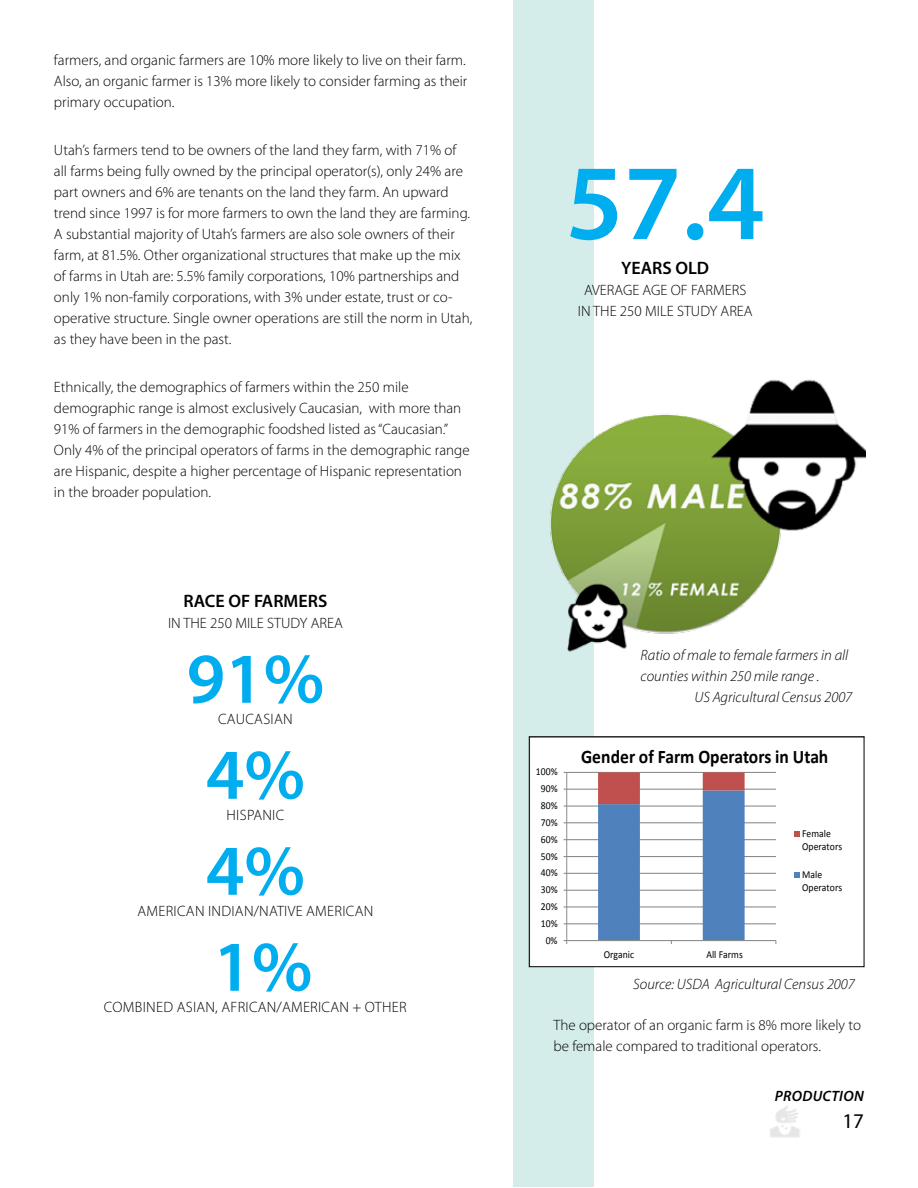
<style>
.page{position:relative;width:918px;height:1188px;background:#fff}
.page>*{position:absolute;margin:0;border:0;box-sizing:border-box;transform-origin:0 0}
.t1{font:600 108px "Myriad Pro";color:#00aeef}
.t2{font:600 72px "Myriad Pro";color:#00aeef}
.t3{font:21px "Myriad Pro";color:#000}
.t4{font:700 19.2px "Calibri";color:#000;scale:.91 1}
.t5{font:600 18px "Myriad Pro";color:#000}
.t6{font:300 15px/21px "Myriad Pro";color:#000}
.t7{font:italic 300 15px/21px "Myriad Pro";color:#000}
.t8{font:italic 600 15px "Myriad Pro";letter-spacing:.02em;color:#000}
.t9{font:10.65px/13px "Calibri";color:#000;scale:.91 1}
</style>
<div class="page">
<div style="left:513px;top:0;width:81px;height:1187px;background:#d1ebe8"></div>
<img style="left:550px;top:379px;width:316px;height:273px">
<svg style="left:531px;top:739px;width:269px;height:226px"></svg>
<div style="left:529px;top:737px;width:335px;height:230px;border:1px solid #000101"></div>
<img style="left:770px;top:1106px;width:30px;height:31px">
<p class="t6" style="left:54px;top:50px;width:415px;text-align:justify">farmers, and organic farmers are 10% more likely to live on their farm.<br>Also, an organic farmer is 13% more likely to consider farming as their primary occupation.</p>
<p class="t6" style="left:54px;top:140px;width:420px">Utah’s farmers tend to be owners of the land they farm, with 71% of all farms being fully owned by the principal operator(s), only 24% are part owners and 6% are tenants on the land they farm. An upward trend since 1997 is for more farmers to own the land they are farming.<br>A substantial majority of Utah’s farmers are also sole owners of their farm, at 81.5%. Other organizational structures that make up the mix of farms in Utah are: 5.5% family corporations, 10% partnerships and only 1% non-family corporations, with 3% under estate, trust or co&shy;operative structure. Single owner operations are still the norm in Utah, as they have been in the past.</p>
<p class="t6" style="left:54px;top:377px;width:417px">Ethnically, the demographics of farmers within the 250 mile demographic range is almost exclusively Caucasian, with more than 91% of farmers in the demographic foodshed listed as “Caucasian.” Only 4% of the principal operators of farms in the demographic range are Hispanic, despite a higher percentage of Hispanic representation in the broader population.</p>
<p class="t5" style="left:183px;top:589px;width:145px">RACE OF FARMERS</p>
<p class="t6" style="left:168px;top:612px;width:176px">IN THE 250 MILE STUDY AREA</p>
<h2 class="t2" style="left:187px;top:633px;width:139px">91%</h2>
<p class="t6" style="left:218px;top:708px;width:18px">Caucasian</p>
<h2 class="t2" style="left:206px;top:729px;width:101px">4%</h2>
<p class="t6" style="left:227px;top:804px;width:18px">Hispanic</p>
<h2 class="t2" style="left:206px;top:825px;width:101px">4%</h2>
<p class="t6" style="left:137px;top:900px;width:18px">American</p>
<p class="t6" style="left:208px;top:900px;width:13px">Indian</p>
<p class="t6" style="left:254px;top:900px;width:23px">/Native</p>
<p class="t6" style="left:306px;top:900px;width:18px">American</p>
<h2 class="t2" style="left:213px;top:921px;width:101px">1%</h2>
<p class="t6" style="left:104px;top:996px;width:19px">Combined</p>
<p class="t6" style="left:177px;top:996px;width:17px">Asian</p>
<p class="t6" style="left:215px;top:996px;width:24px">, African</p>
<p class="t6" style="left:277px;top:996px;width:24px">/American</p>
<p class="t6" style="left:353px;top:996px;width:32px">+ Other</p>
<h1 class="t1" style="left:566px;top:134px;width:201px">57.4</h1>
<p class="t5" style="left:621px;top:256px;width:89px">YEARS OLD</p>
<p class="t6" style="left:578px;top:279px;width:176px;text-align:center">AVERAGE AGE OF FARMERS<br>IN THE 250 MILE STUDY AREA</p>
<p class="t9" style="left:536px;top:765px;width:25px">100%</p>
<p class="t9" style="left:541px;top:782px;width:20px">90%</p>
<p class="t9" style="left:541px;top:799px;width:20px">80%</p>
<p class="t9" style="left:541px;top:816px;width:20px">70%</p>
<p class="t9" style="left:541px;top:833px;width:20px">60%</p>
<p class="t9" style="left:541px;top:850px;width:20px">50%</p>
<p class="t9" style="left:541px;top:866px;width:20px">40%</p>
<p class="t9" style="left:541px;top:883px;width:20px">30%</p>
<p class="t9" style="left:541px;top:900px;width:20px">20%</p>
<p class="t9" style="left:541px;top:917px;width:20px">10%</p>
<p class="t9" style="left:546px;top:934px;width:15px">0%</p>
<p class="t7" style="left:641px;top:644px;width:209px">Ratio of male to female farmers in all counties within 250 mile range .</p>
<p class="t7" style="left:695px;top:686px;width:159px">US Agricultural Census 2007</p>
<p class="t4" style="left:581px;top:745px;width:273px">Gender of Farm Operators in Utah</p>
<p class="t9" style="left:604px;top:947px;width:35px">Organic</p>
<p class="t9" style="left:706px;top:947px;width:41px">All Farms</p>
<p class="t9" style="left:802px;top:827px;width:45px">Female<br>Operators</p>
<p class="t9" style="left:802px;top:868px;width:45px">Male<br>Operators</p>
<p class="t7" style="left:633px;top:974px;width:223px">Source: USDA Agricultural Census 2007</p>
<p class="t6" style="left:554px;top:1014px;width:309px">The operator of an organic farm is 8% more likely to be female compared to traditional operators.</p>
<p class="t8" style="left:775px;top:1086px;width:91px">PRODUCTION</p>
<h3 class="t3" style="left:842px;top:1108px;width:23px">17</h3>
</div>
